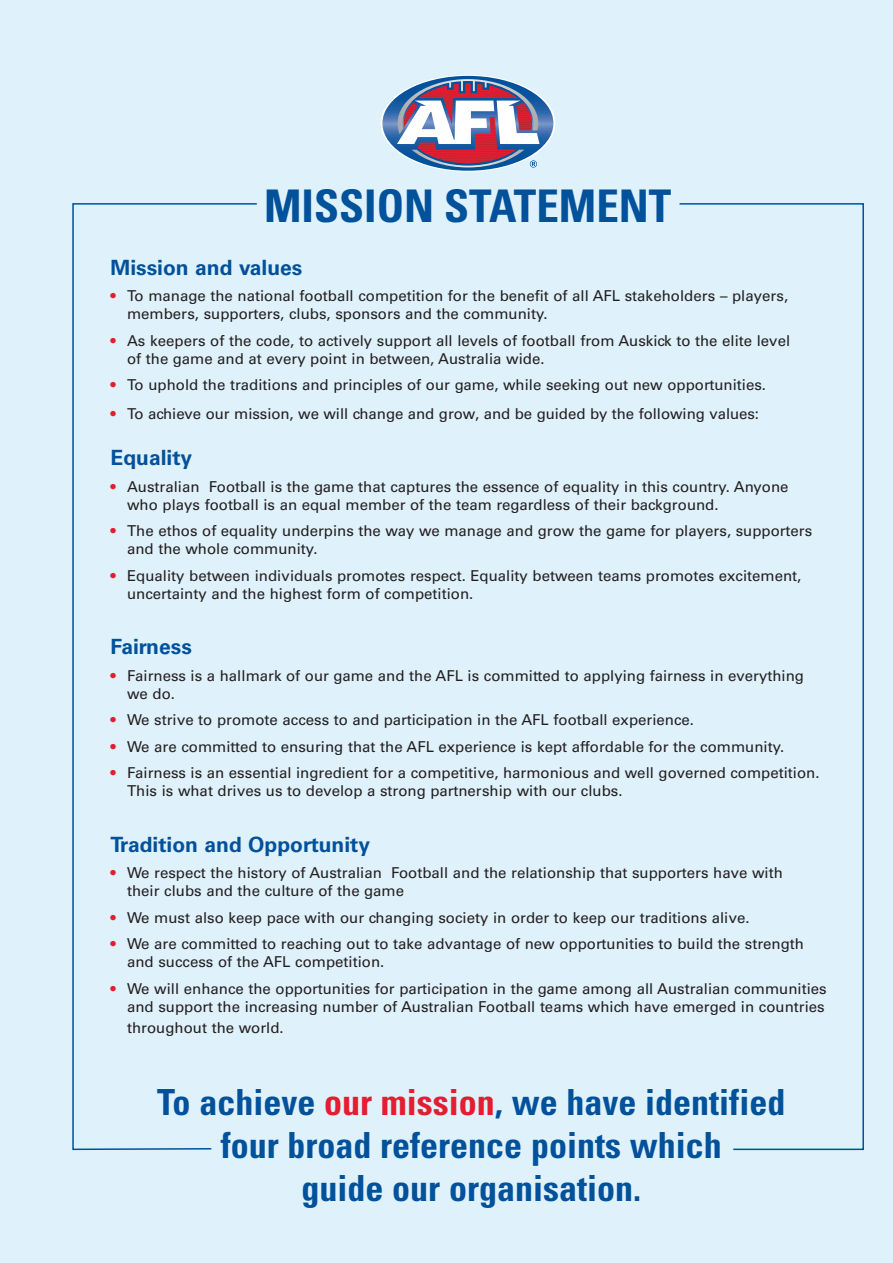
<style>
.page{position:relative;width:893px;height:1263px;background:#dff1fa}
.page>*{position:absolute;margin:0;border:0;box-sizing:border-box;transform-origin:0 0}
.t1{font:700 condensed 45px "Univers LT";color:#01519b}
.t2{font:700 condensed 36px/43.2px "Univers LT";color:#01519b;text-align:center}
.t3{font:700 21px "Univers LT";color:#01519b}
.t4{font:15px/18px "Univers LT";color:#231f20}
.s1{color:#e41d30}
</style>
<div class="page">
<svg style="left:380px;top:75px;width:175px;height:97px"></svg>
<svg style="left:382px;top:76px;width:171px;height:95px"></svg>
<svg style="left:397px;top:79px;width:142px;height:89px;background:#a190ad"></svg>
<svg style="left:679px;top:203px;width:185px;height:948px"></svg>
<svg style="left:72px;top:203px;width:185px;height:948px"></svg>
<h1 class="t1" style="left:264px;top:178px;width:409px">MISSION STATEMENT</h1>
<h3 class="t3" style="left:111px;top:255px;width:193px">Mission and values</h3>
<p class="t4" style="left:127px;top:287px;width:663px;text-indent:-16px"><span class="s1">•</span> To manage the national football competition for the benefit of all AFL stakeholders – players, members, supporters, clubs, sponsors and the community.</p>
<p class="t4" style="left:127px;top:331px;width:664px;text-indent:-17px"><span class="s1">•</span> As keepers of the code, to actively support all levels of football from Auskick to the elite level of the game and at every point in between, Australia wide.</p>
<p class="t4" style="left:111px;top:376px;width:657px"><span class="s1">•</span> To uphold the traditions and principles of our game, while seeking out new opportunities.</p>
<p class="t4" style="left:111px;top:404px;width:650px"><span class="s1">•</span> To achieve our mission, we will change and grow, and be guided by the following values:</p>
<h3 class="t3" style="left:111px;top:446px;width:83px">Equality</h3>
<p class="t4" style="left:127px;top:478px;width:663px;text-indent:-17px"><span class="s1">•</span> Australian Football is the game that captures the essence of equality in this country. Anyone who plays football is an equal member of the team regardless of their background.</p>
<p class="t4" style="left:127px;top:522px;width:687px;text-indent:-16px"><span class="s1">•</span> The ethos of equality underpins the way we manage and grow the game for players, supporters and the whole community.</p>
<p class="t4" style="left:127px;top:567px;width:676px;text-indent:-16px"><span class="s1">•</span> Equality between individuals promotes respect. Equality between teams promotes excitement, uncertainty and the highest form of competition.</p>
<h3 class="t3" style="left:111px;top:634px;width:83px">Fairness</h3>
<p class="t4" style="left:127px;top:666px;width:678px;text-indent:-17px"><span class="s1">•</span> Fairness is a hallmark of our game and the AFL is committed to applying fairness in everything we do.</p>
<p class="t4" style="left:111px;top:711px;width:585px"><span class="s1">•</span> We strive to promote access to and participation in the AFL football experience.</p>
<p class="t4" style="left:111px;top:737px;width:675px"><span class="s1">•</span> We are committed to ensuring that the AFL experience is kept affordable for the community.</p>
<p class="t4" style="left:127px;top:764px;width:694px;text-indent:-16px"><span class="s1">•</span> Fairness is an essential ingredient for a competitive, harmonious and well governed competition.<br>This is what drives us to develop a strong partnership with our clubs.</p>
<h3 class="t3" style="left:111px;top:832px;width:261px">Tradition and Opportunity</h3>
<p class="t4" style="left:127px;top:864px;width:657px;text-indent:-17px"><span class="s1">•</span> We respect the history of Australian Football and the relationship that supporters have with their clubs and the culture of the game</p>
<p class="t4" style="left:111px;top:908px;width:640px"><span class="s1">•</span> We must also keep pace with our changing society in order to keep our traditions alive.</p>
<p class="t4" style="left:127px;top:935px;width:678px;text-indent:-16px"><span class="s1">•</span> We are committed to reaching out to take advantage of new opportunities to build the strength and success of the AFL competition.</p>
<p class="t4" style="left:111px;top:979px;width:718px;text-align:right"><span class="s1">•</span> We will enhance the opportunities for participation in the game among all Australian communities and support the increasing number of Australian Football teams which have emerged in countries</p>
<p class="t4" style="left:127px;top:1019px;width:158px">throughout the world.</p>
<h2 class="t2" style="left:157px;top:1080px;width:630px">To achieve <span class="s1">our mission</span>, we have identified four broad reference points which<br>guide our organisation.</h2>
</div>
